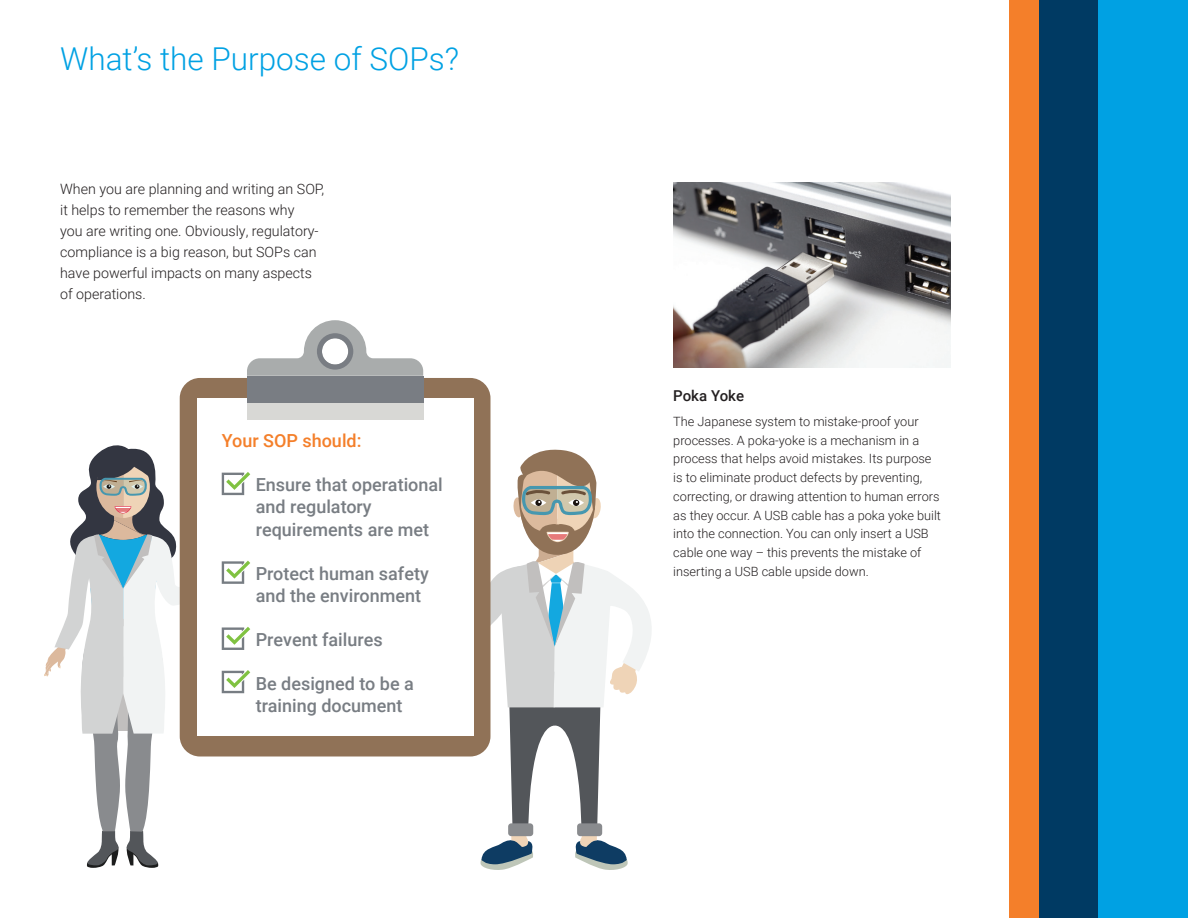
<style>
.page{position:relative;width:1188px;height:918px;background:#fff}
.page>*{position:absolute;margin:0;border:0;box-sizing:border-box;transform-origin:0 0}
.t1{font:300 31.5px "Roboto";color:#00a1e3}
.t2{font:500 18px/22.5px "Roboto";color:#787d83}
.t3{font:500 18px "Roboto";color:#f47f2a}
.t4{font:500 15px "Roboto";color:#231f20}
.t5{font:300 14.25px/21px "Roboto";color:#231f20}
.t6{font:300 12.75px/18.8px "Roboto";color:#231f20}
</style>
<div class="page">
<div style="left:1039px;top:0;width:60px;height:918px;background:#003a63"></div>
<div style="left:1099px;top:0;width:89px;height:918px;background:#00a1e3"></div>
<div style="left:1009px;top:0;width:30px;height:918px;background:#f47f2a"></div>
<svg style="left:396px;top:446px;width:256px;height:424px"></svg>
<div style="left:180px;top:378px;width:310px;height:378px;background:#907257;border-radius:20px"></div>
<div style="left:197px;top:399px;width:277px;height:337px;background:#fff"></div>
<div style="left:247px;top:376px;width:176px;height:27px;background:#797d83"></div>
<div style="left:247px;top:403px;width:176px;height:17px;background:#d8d8d5"></div>
<svg style="left:247px;top:320px;width:176px;height:56px"></svg>
<svg style="left:44px;top:439px;width:206px;height:429px"></svg>
<img style="left:673px;top:183px;width:277px;height:184px">
<h1 class="t1" style="left:60px;top:36px;width:400px">What’s the Purpose of SOPs?</h1>
<p class="t5" style="left:60px;top:177px;width:266px">When you are planning and writing an SOP, it helps to remember the reasons why<br>you are writing one. Obviously, regulatory&shy;compliance is a big reason, but SOPs can have powerful impacts on many aspects of operations.</p>
<h2 class="t3" style="left:222px;top:428px;width:141px">Your SOP should:</h2>
<h2 class="t2" style="left:256px;top:472px;width:189px">Ensure that operational and regulatory requirements are met</h2>
<h2 class="t2" style="left:256px;top:561px;width:175px">Protect human safety and the environment</h2>
<h2 class="t2" style="left:256px;top:627px;width:129px">Prevent failures</h2>
<h2 class="t2" style="left:256px;top:671px;width:160px">Be designed to be a training document</h2>
<p class="t4" style="left:673px;top:385px;width:72px">Poka Yoke</p>
<p class="t6" style="left:673px;top:412px;width:269px">The Japanese system to mistake-proof your processes. A poka-yoke is a mechanism in a process that helps avoid mistakes. Its purpose is to eliminate product defects by preventing, correcting, or drawing attention to human errors as they occur. A USB cable has a poka yoke built into the connection. You can only insert a USB cable one way – this prevents the mistake of inserting a USB cable upside down.</p>
</div>
